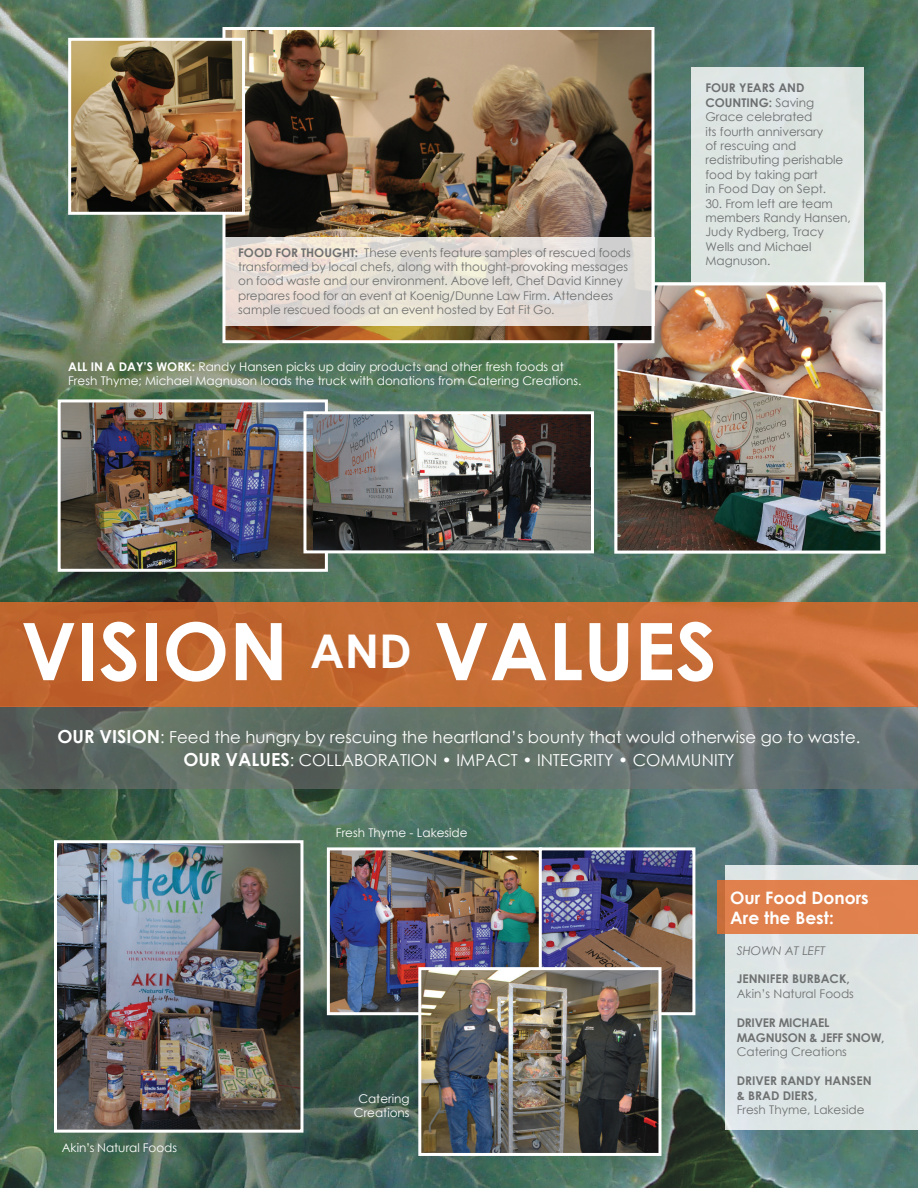
<style>
.page{position:relative;width:918px;height:1188px;background:#fff}
.page>*{position:absolute;margin:0;border:0;box-sizing:border-box;transform-origin:0 0}
.t1{font:700 79.5px "Century Gothic";color:#fff}
.t2{font:700 17.1px/20.5px "Century Gothic";color:#fff}
.t3{font:16.5px/22.5px "Century Gothic";color:#fff;text-align:center}
.t4{font:12px/14.4px "Century Gothic";color:#6f7171}
.t5{font:12px/14.4px "Century Gothic";color:#6d6f71}
.t6{font:12px/14.4px "Century Gothic";color:#fff}
.t7{font:700 12px/14.4px "Century Gothic";color:#6f7171}
.t8{font:700 12px/14.4px "Century Gothic";letter-spacing:-.02em;color:#6f7171}
.t9{font:italic 12px "Century Gothic";color:#6f7171}
.s1{font-weight:700}
.s2{font-weight:700;font-size:18px}
</style>
<div class="page">
<img style="left:0;top:0;width:918px;height:1188px">
<div style="left:725px;top:865px;width:193px;height:265px;background:#dde4e4"></div>
<svg style="left:0;top:706px;width:918px;height:83px;background:#626e68"></svg>
<div style="left:717px;top:880px;width:201px;height:54px;background:#e0814d"></div>
<svg style="left:0;top:602px;width:918px;height:104px;background:#c46a33"></svg>
<img style="left:58px;top:844px;width:241px;height:285px">
<div style="left:54px;top:840px;width:249px;height:293px;border:3px solid #fff"></div>
<img style="left:331px;top:851px;width:360px;height:160px">
<div style="left:327px;top:847px;width:215px;height:168px;border:3px solid #fff"></div>
<div style="left:539px;top:847px;width:156px;height:168px;border:3px solid #fff"></div>
<img style="left:62px;top:403px;width:262px;height:165px">
<div style="left:58px;top:399px;width:270px;height:173px;border:3px solid #fff"></div>
<img style="left:313px;top:415px;width:277px;height:134px">
<div style="left:303px;top:411px;width:291px;height:142px;border:3px solid #fff"></div>
<div style="left:692px;top:67px;width:172px;height:223px;background:#dee5e2"></div>
<img style="left:618px;top:286px;width:264px;height:264px">
<div style="left:614px;top:282px;width:272px;height:272px;border:3px solid #fff"></div>
<img style="left:422px;top:971px;width:236px;height:181px">
<div style="left:418px;top:967px;width:244px;height:189px;border:3px solid #fff"></div>
<img style="left:226px;top:31px;width:424px;height:308px">
<div style="left:222px;top:27px;width:432px;height:316px;border:3px solid #fff"></div>
<svg style="left:224px;top:238px;width:430px;height:88px;background:#e4ddd6"></svg>
<img style="left:72px;top:42px;width:169px;height:169px">
<div style="left:68px;top:38px;width:177px;height:177px;border:3px solid #fff"></div>
<p class="t4" style="left:238px;top:245px;width:394px"><span class="s1">FOOD FOR THOUGHT:</span> These events feature samples of rescued foods transformed by local chefs, along with thought-provoking messages on food waste and our environment. Above left, Chef David Kinney prepares food for an event at Koenig/Dunne Law Firm. Attendees sample rescued foods at an event hosted by Eat Fit Go.</p>
<p class="t6" style="left:68px;top:359px;width:515px"><span class="s1">ALL IN A DAY’S WORK:</span> Randy Hansen picks up dairy products and other fresh foods at<br>Fresh Thyme; Michael Magnuson loads the truck with donations from Catering Creations.</p>
<p class="t5" style="left:705px;top:81px;width:139px"><span class="s1">FOUR YEARS AND<br>COUNTING:</span> Saving<br>Grace celebrated<br>its fourth anniversary<br>of rescuing and redistributing perishable food by taking part<br>in Food Day on Sept.</p>
<p class="t5" style="left:705px;top:196px;width:147px">30. From left are team members Randy Hansen,<br>Judy Rydberg, Tracy<br>Wells and Michael<br>Magnuson.</p>
<h1 class="t1" style="left:21px;top:591px;width:697px">VISION <sup>AND</sup> VALUES</h1>
<h3 class="t3" style="left:58px;top:726px;width:805px"><span class="s2">OUR VISION</span>: Feed the hungry by rescuing the heartland’s bounty that would otherwise go to waste.<br><span class="s2">OUR VALUES</span>: COLLABORATION • IMPACT • INTEGRITY • COMMUNITY</h3>
<p class="t6" style="left:62px;top:1140px;width:117px">Akin’s Natural Foods</p>
<p class="t6" style="left:336px;top:825px;width:133px">Fresh Thyme - Lakeside</p>
<p class="t6" style="left:354px;top:1091px;width:57px;text-align:center">Catering<br>Creations</p>
<h2 class="t2" style="left:730px;top:886px;width:140px">Our Food Donors<br>Are the Best:</h2>
<p class="t9" style="left:737px;top:942px;width:90px">SHOWN AT LEFT</p>
<p class="t7" style="left:737px;top:971px;width:115px">JENNIFER BURBACK,</p>
<p class="t4" style="left:737px;top:986px;width:119px">Akin’s Natural Foods</p>
<p class="t8" style="left:737px;top:1015px;width:149px">DRIVER MICHAEL<br>MAGNUSON &amp; JEFF SNOW,</p>
<p class="t4" style="left:737px;top:1044px;width:112px">Catering Creations</p>
<p class="t7" style="left:737px;top:1073px;width:136px">DRIVER RANDY HANSEN &amp; BRAD DIERS,</p>
<p class="t4" style="left:737px;top:1103px;width:129px">Fresh Thyme, Lakeside</p>
</div>
